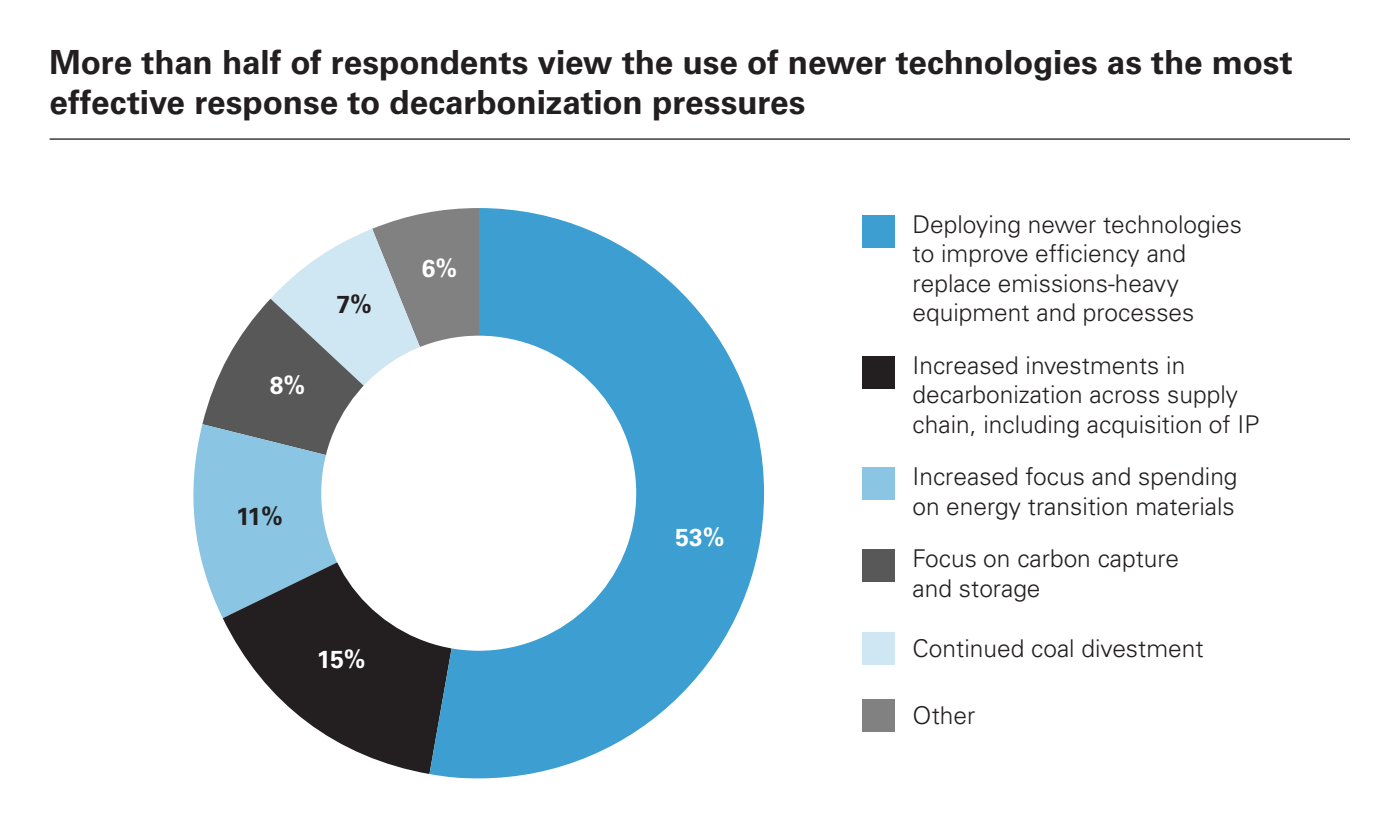
<style>
.page{position:relative;width:1400px;height:828px;background:#fff}
.page>*{position:absolute;margin:0;border:0;box-sizing:border-box;transform-origin:0 0}
.Title_38pt{font:700 33.25px/39.9px "Univers LT Pro 65";letter-spacing:-.005em;color:#231f20}
.Body_28pt{font:300 24.5px/29.4px "Univers LT Pro 45";color:#231f20}
.Body_28pt-2{font:700 24.5px "Univers LT Pro 65";color:#fff}
.Body_28pt-3{font:700 24.5px "Univers LT Pro 65";color:#231f20}
</style>
<div class="page">
<svg style="left:372px;top:212px;width:57px;height:17px"></svg>
<svg style="left:270px;top:229px;width:159px;height:70px;fill:#cee7f3"></svg>
<svg style="left:202px;top:299px;width:227px;height:125px;background:#959da0"></svg>
<svg style="left:193px;top:424px;width:144px;height:194px;background:#8eb9cf"></svg>
<svg style="left:223px;top:493px;width:206px;height:281px;fill:#231f20"></svg>
<svg style="left:429px;top:208px;width:335px;height:570px;fill:#3c9ed1"></svg>
<hr style="left:50px;top:138px;width:1300px;height:2px;background:#231f20">
<div style="left:863px;top:215px;width:32px;height:32px;background:#3c9ed1"></div>
<div style="left:863px;top:356px;width:32px;height:32px;background:#231f20"></div>
<div style="left:863px;top:550px;width:32px;height:32px;background:#585858"></div>
<div style="left:863px;top:632px;width:32px;height:32px;background:#cee7f3"></div>
<div style="left:863px;top:699px;width:32px;height:32px;background:#818181"></div>
<div style="left:863px;top:467px;width:32px;height:33px;background:#8ac5e3"></div>
<div style="left:321px;top:336px;width:315px;height:315px;background:#fff;border-radius:50%"></div>
<p class="Title_38pt" style="left:50px;top:42px;width:1245px">More than half of respondents view the use of newer technologies as the most effective response to decarbonization pressures</p>
<p class="Body_28pt-2" style="left:270px;top:371px;width:37px">8%</p>
<p class="Body_28pt-3" style="left:337px;top:289px;width:37px">7%</p>
<p class="Body_28pt-3" style="left:236px;top:502px;width:48px">11%</p>
<p class="Body_28pt-2" style="left:317px;top:645px;width:51px">15%</p>
<p class="Body_28pt-2" style="left:422px;top:253px;width:37px">6%</p>
<p class="Body_28pt-2" style="left:675px;top:522px;width:51px">53%</p>
<p class="Body_28pt" style="left:913px;top:209px;width:331px">Deploying newer technologies to improve efficiency and replace emissions-heavy equipment and processes</p>
<p class="Body_28pt" style="left:913px;top:350px;width:348px">Increased investments in decarbonization across supply chain, including acquisition of IP</p>
<p class="Body_28pt" style="left:913px;top:462px;width:326px">Increased focus and spending on energy transition materials</p>
<p class="Body_28pt" style="left:913px;top:544px;width:268px">Focus on carbon capture and storage</p>
<p class="Body_28pt" style="left:913px;top:633px;width:292px">Continued coal divestment</p>
<p class="Body_28pt" style="left:913px;top:701px;width:64px">Other</p>
</div>
